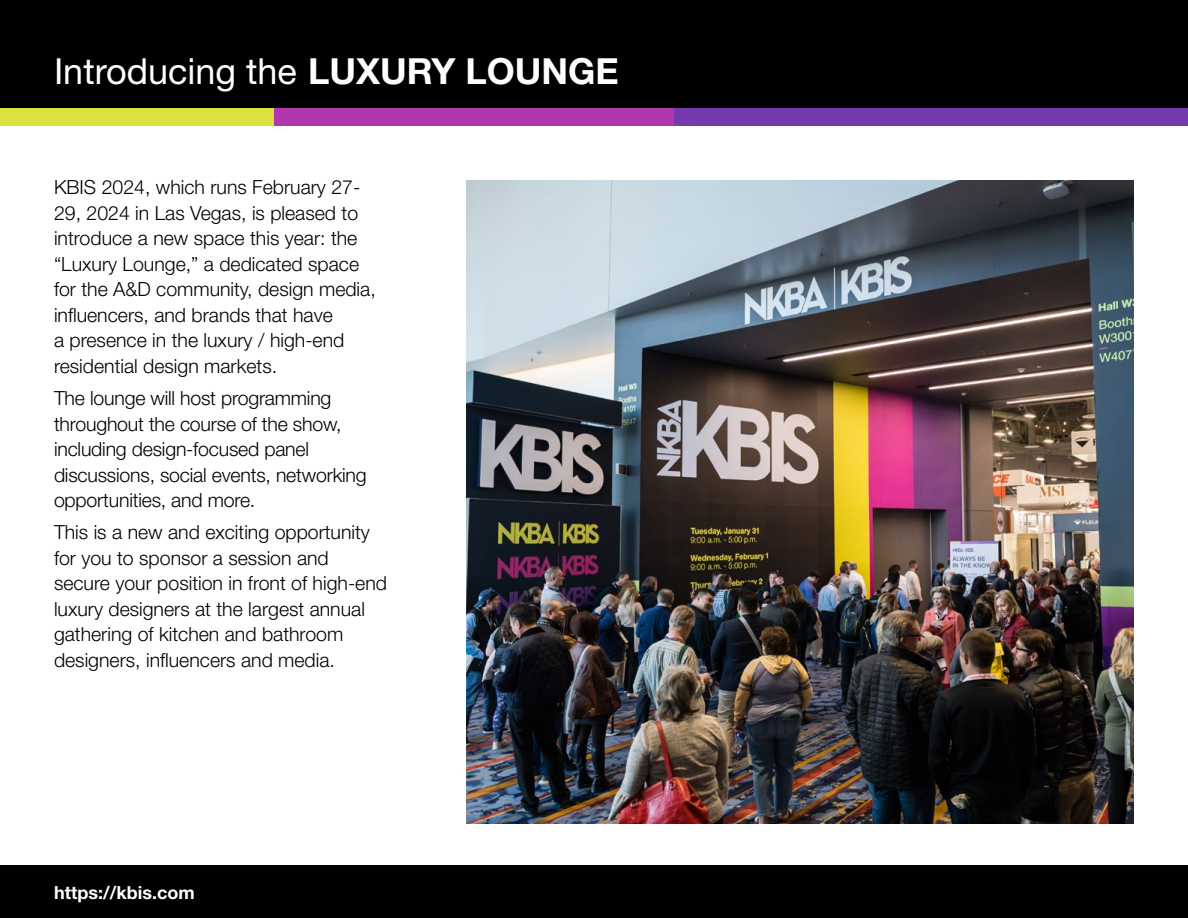
<style>
.page{position:relative;width:1188px;height:918px;background:#fff}
.page>*{position:absolute;margin:0;border:0;box-sizing:border-box;transform-origin:0 0}
.t1{font:36px "Helvetica Neue LT Std";color:#fff}
.t2{font:300 19.5px/25.5px "Helvetica Neue LT Std";color:#000}
.t3{font:700 18px "Helvetica Neue LT Std";color:#fff}
.s1{font-weight:700}
</style>
<div class="page">
<div style="left:0;top:866px;width:1188px;height:52px;background:#000"></div>
<img style="left:467px;top:180px;width:667px;height:644px">
<div style="left:0;top:0;width:1188px;height:112px;background:#000"></div>
<div style="left:0;top:108px;width:275px;height:18px;background:#dbe23e"></div>
<div style="left:275px;top:108px;width:400px;height:18px;background:#b237ac"></div>
<div style="left:675px;top:108px;width:513px;height:18px;background:#743bac"></div>
<h1 class="t1" style="left:54px;top:50px;width:566px">Introducing the <span class="s1">LUXURY LOUNGE</span></h1>
<p class="t2" style="left:54px;top:174px;width:323px">KBIS 2024, which runs February 27- 29, 2024 in Las Vegas, is pleased to introduce a new space this year: the “Luxury Lounge,” a dedicated space for the A&amp;D community, design media, influencers, and brands that have<br>a presence in the luxury / high-end residential design markets.</p>
<p class="t2" style="left:54px;top:385px;width:314px">The lounge will host programming throughout the course of the show, including design-focused panel discussions, social events, networking opportunities, and more.</p>
<p class="t2" style="left:54px;top:519px;width:335px">This is a new and exciting opportunity for you to sponsor a session and secure your position in front of high-end luxury designers at the largest annual gathering of kitchen and bathroom designers, influencers and media.</p>
<p class="t3" style="left:54px;top:882px;width:142px">https://kbis.com</p>
</div>
